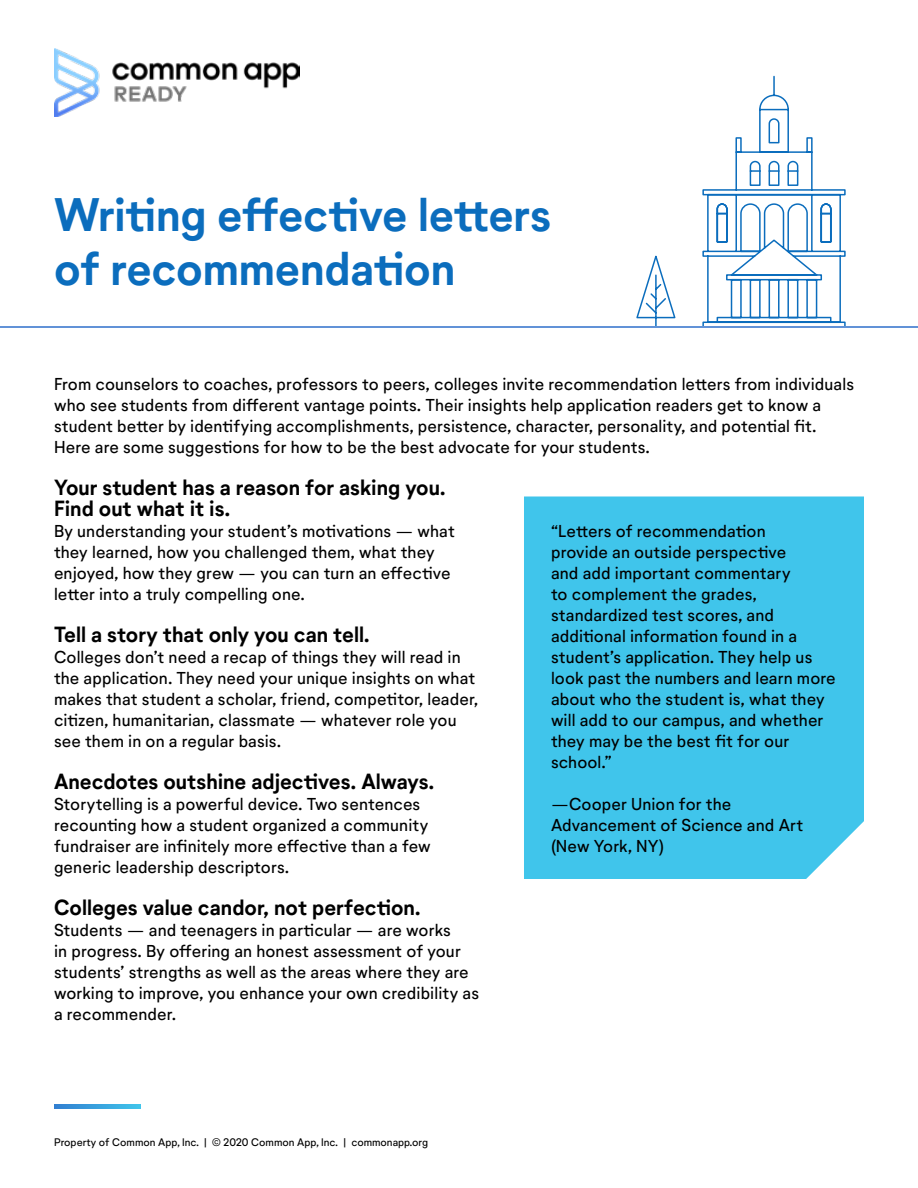
<style>
.page{position:relative;width:918px;height:1188px;background:#fff}
.page>*{position:absolute;margin:0;border:0;box-sizing:border-box;transform-origin:0 0}
.t1{font:700 45px/54px "Neutrif Studio";letter-spacing:-.005em;color:#0b6dbd}
.t2{font:700 21px/21px "Neutrif Studio";color:#000}
.t3{font:16.5px/21px "Neutrif Studio";letter-spacing:.005em;color:#000}
.t4{font:10.5px "Neutrif Studio";color:#000}
</style>
<div class="page">
<svg style="left:54px;top:1104px;width:87px;height:4px"></svg>
<img style="left:54px;top:48px;width:246px;height:69px">
<hr style="left:0;top:326px;width:918px;height:2px;background:#2e6fcb">
<svg style="left:636px;top:75px;width:210px;height:251px"></svg>
<div style="left:524px;top:497px;width:340px;height:382px;background:#40c5eb"></div>
<h1 class="t1" style="left:54px;top:189px;width:499px">Writing effective letters of recommendation</h1>
<p class="t3" style="left:54px;top:374px;width:802px">From counselors to coaches, professors to peers, colleges invite recommendation letters from individuals who see students from different vantage points. Their insights help application readers get to know a student better by identifying accomplishments, persistence, character, personality, and potential fit.<br>Here are some suggestions for how to be the best advocate for your students.</p>
<h2 class="t2" style="left:54px;top:477px;width:393px">Your student has a reason for asking you.<br>Find out what it is.</h2>
<p class="t3" style="left:54px;top:521px;width:402px">By understanding your student’s motivations — what they learned, how you challenged them, what they enjoyed, how they grew — you can turn an effective letter into a truly compelling one.</p>
<h2 class="t2" style="left:54px;top:624px;width:317px">Tell a story that only you can tell.</h2>
<p class="t3" style="left:54px;top:647px;width:426px">Colleges don’t need a recap of things they will read in the application. They need your unique insights on what makes that student a scholar, friend, competitor, leader, citizen, humanitarian, classmate — whatever role you see them in on a regular basis.</p>
<h2 class="t2" style="left:54px;top:771px;width:382px">Anecdotes outshine adjectives. Always.</h2>
<p class="t3" style="left:54px;top:794px;width:378px">Storytelling is a powerful device. Two sentences recounting how a student organized a community fundraiser are infinitely more effective than a few generic leadership descriptors.</p>
<h2 class="t2" style="left:54px;top:897px;width:368px">Colleges value candor, not perfection.</h2>
<p class="t3" style="left:54px;top:920px;width:427px">Students — and teenagers in particular — are works<br>in progress. By offering an honest assessment of your students’ strengths as well as the areas where they are working to improve, you enhance your own credibility as a recommender.</p>
<p class="t3" style="left:551px;top:521px;width:286px">“Letters of recommendation<br>provide an outside perspective<br>and add important commentary<br>to complement the grades, standardized test scores, and additional information found in a student’s application. They help us look past the numbers and learn more about who the student is, what they will add to our campus, and whether they may be the best fit for our school.”</p>
<p class="t3" style="left:551px;top:794px;width:254px">—Cooper Union for the<br>Advancement of Science and Art (New York, NY)</p>
<p class="t4" style="left:54px;top:1136px;width:376px">Property of Common App, Inc. | © 2020 Common App, Inc. | commonapp.org</p>
</div>
